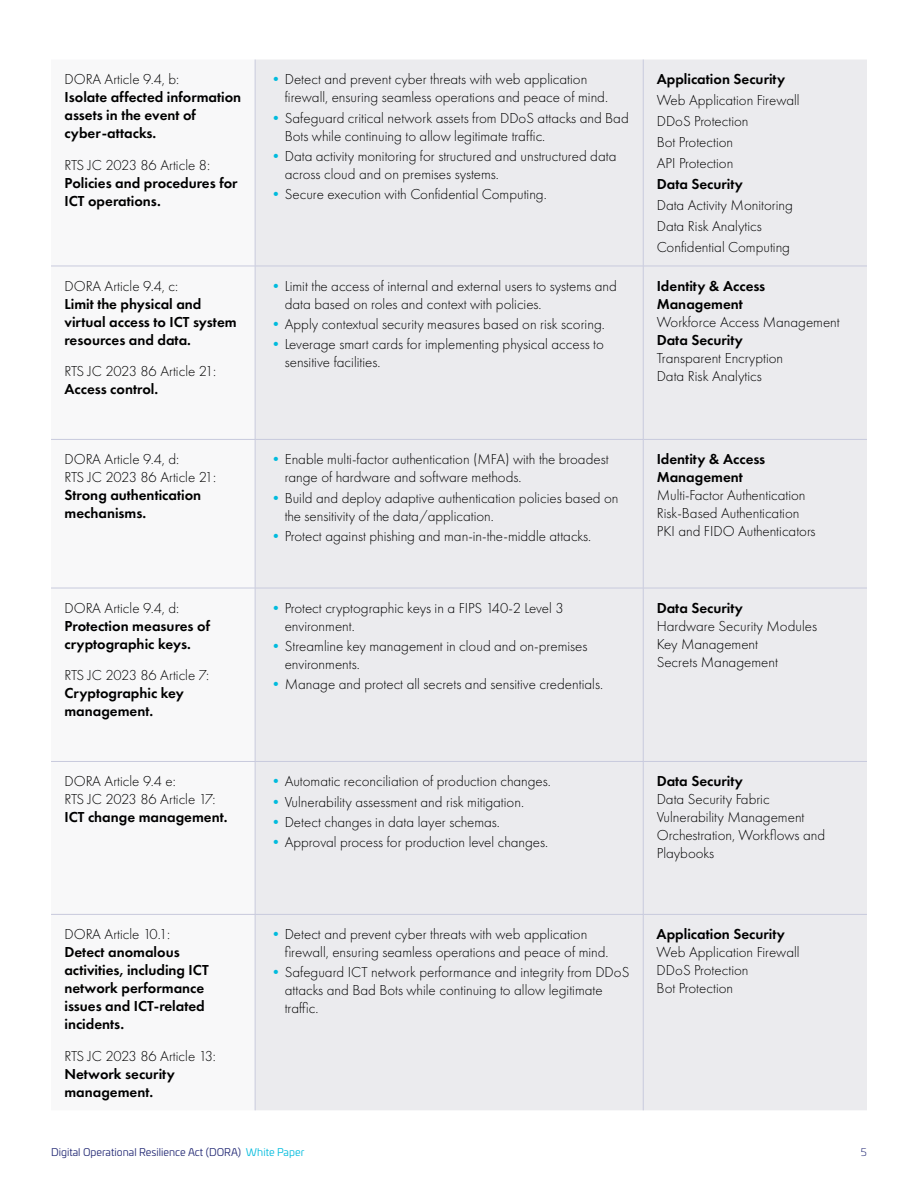
<style>
.page{position:relative;width:918px;height:1188px;background:#fff}
.page>*{position:absolute;margin:0;border:0;box-sizing:border-box;transform-origin:0 0}
.t1{font:300 15px/18px "Futura PT";color:#000}
.t2{font:600 15px/18px "Futura PT";color:#000}
.t3{font:10.5px "Univia Pro";color:#242a75}
.t4{font:300 10.5px "Univia Pro";color:#242a75}
.s1{font-weight:400;color:#0bd}
.s2{color:#0bd}
</style>
<div class="page">
<svg style="left:51px;top:60px;width:204px;height:1050px"></svg>
<div style="left:256px;top:60px;width:611px;height:1050px;background:#ebebee"></div>
<hr style="left:51px;top:266px;width:204px;height:1px;background:#c8cadd">
<hr style="left:255px;top:266px;width:388px;height:1px;background:#c8cadd">
<hr style="left:643px;top:266px;width:224px;height:1px;background:#c8cadd">
<hr style="left:51px;top:439px;width:204px;height:1px;background:#c8cadd">
<hr style="left:255px;top:439px;width:388px;height:1px;background:#c8cadd">
<hr style="left:643px;top:439px;width:224px;height:1px;background:#c8cadd">
<hr style="left:51px;top:588px;width:204px;height:1px;background:#c8cadd">
<hr style="left:255px;top:588px;width:388px;height:1px;background:#c8cadd">
<hr style="left:643px;top:588px;width:224px;height:1px;background:#c8cadd">
<hr style="left:51px;top:761px;width:204px;height:1px;background:#c8cadd">
<hr style="left:255px;top:761px;width:388px;height:1px;background:#c8cadd">
<hr style="left:643px;top:761px;width:224px;height:1px;background:#c8cadd">
<hr style="left:51px;top:914px;width:204px;height:1px;background:#c8cadd">
<hr style="left:255px;top:914px;width:388px;height:1px;background:#c8cadd">
<hr style="left:643px;top:914px;width:224px;height:1px;background:#c8cadd">
<hr style="left:255px;top:60px;width:1px;height:206px;background:#c8cadd">
<hr style="left:643px;top:60px;width:1px;height:206px;background:#c8cadd">
<hr style="left:255px;top:266px;width:1px;height:173px;background:#c8cadd">
<hr style="left:643px;top:266px;width:1px;height:173px;background:#c8cadd">
<hr style="left:255px;top:440px;width:1px;height:148px;background:#c8cadd">
<hr style="left:643px;top:440px;width:1px;height:148px;background:#c8cadd">
<hr style="left:255px;top:588px;width:1px;height:173px;background:#c8cadd">
<hr style="left:643px;top:588px;width:1px;height:173px;background:#c8cadd">
<hr style="left:255px;top:762px;width:1px;height:152px;background:#c8cadd">
<hr style="left:643px;top:762px;width:1px;height:152px;background:#c8cadd">
<hr style="left:255px;top:915px;width:1px;height:195px;background:#c8cadd">
<hr style="left:643px;top:915px;width:1px;height:195px;background:#c8cadd">
<p class="t1" style="left:65px;top:71px;width:116px">DORA Article 9.4, b:</p>
<p class="t2" style="left:65px;top:88px;width:178px">Isolate affected information assets in the event of cyber-attacks.</p>
<p class="t1" style="left:65px;top:156px;width:147px">RTS JC 2023 86 Article 8:</p>
<p class="t2" style="left:65px;top:174px;width:175px">Policies and procedures for<br>ICT operations.</p>
<p class="t1" style="left:65px;top:277px;width:115px">DORA Article 9.4, c:</p>
<p class="t2" style="left:65px;top:295px;width:174px">Limit the physical and virtual access to ICT system resources and data.</p>
<p class="t1" style="left:65px;top:363px;width:153px">RTS JC 2023 86 Article 21:</p>
<p class="t2" style="left:65px;top:380px;width:95px">Access control.</p>
<p class="t1" style="left:64px;top:450px;width:153px">DORA Article 9.4, d:<br>RTS JC 2023 86 Article 21:</p>
<p class="t2" style="left:64px;top:486px;width:138px">Strong authentication mechanisms.</p>
<p class="t1" style="left:64px;top:599px;width:116px">DORA Article 9.4, d:</p>
<p class="t2" style="left:64px;top:617px;width:147px">Protection measures of cryptographic keys.</p>
<p class="t1" style="left:64px;top:667px;width:146px">RTS JC 2023 86 Article 7:</p>
<p class="t2" style="left:64px;top:684px;width:121px">Cryptographic key management.</p>
<p class="t1" style="left:64px;top:773px;width:153px">DORA Article 9.4 e:<br>RTS JC 2023 86 Article 17:</p>
<p class="t2" style="left:64px;top:808px;width:165px">ICT change management.</p>
<p class="t1" style="left:64px;top:925px;width:107px">DORA Article 10.1:</p>
<p class="t2" style="left:64px;top:943px;width:146px">Detect anomalous activities, including ICT network performance issues and ICT-related incidents.</p>
<p class="t1" style="left:64px;top:1047px;width:153px">RTS JC 2023 86 Article 13:</p>
<p class="t2" style="left:64px;top:1065px;width:112px">Network security management.</p>
<p class="t1" style="left:285px;top:71px;width:325px;text-indent:-16px"><span class="s1">•</span>Detect and prevent cyber threats with web application firewall, ensuring seamless operations and peace of mind.</p>
<p class="t1" style="left:285px;top:109px;width:346px;text-indent:-16px"><span class="s1">•</span>Safeguard critical network assets from DDoS attacks and Bad<br>Bots while continuing to allow legitimate traffic.</p>
<p class="t1" style="left:285px;top:147px;width:333px;text-indent:-16px"><span class="s1">•</span>Data activity monitoring for structured and unstructured data across cloud and on premises systems.</p>
<p class="t1" style="left:269px;top:185px;width:280px"><span class="s1">•</span>Secure execution with Confidential Computing.</p>
<p class="t1" style="left:285px;top:277px;width:334px;text-indent:-16px"><span class="s1">•</span>Limit the access of internal and external users to systems and data based on roles and context with policies.</p>
<p class="t1" style="left:269px;top:315px;width:338px"><span class="s1">•</span>Apply contextual security measures based on risk scoring.</p>
<p class="t1" style="left:285px;top:335px;width:321px;text-indent:-16px"><span class="s1">•</span>Leverage smart cards for implementing physical access to sensitive facilities.</p>
<p class="t1" style="left:285px;top:450px;width:325px;text-indent:-16px"><span class="s1">•</span>Enable multi-factor authentication (MFA) with the broadest range of hardware and software methods.</p>
<p class="t1" style="left:285px;top:489px;width:335px;text-indent:-16px"><span class="s1">•</span>Build and deploy adaptive authentication policies based on the sensitivity of the data/application.</p>
<p class="t1" style="left:269px;top:527px;width:324px"><span class="s1">•</span>Protect against phishing and man-in-the-middle attacks.</p>
<p class="t1" style="left:285px;top:599px;width:280px;text-indent:-16px"><span class="s1">•</span>Protect cryptographic keys in a FIPS 140-2 Level 3 environment.</p>
<p class="t1" style="left:285px;top:637px;width:304px;text-indent:-16px"><span class="s1">•</span>Streamline key management in cloud and on-premises environments.</p>
<p class="t1" style="left:269px;top:675px;width:336px"><span class="s1">•</span>Manage and protect all secrets and sensitive credentials.</p>
<p class="t2" style="left:657px;top:70px;width:130px">Application Security</p>
<p class="t1" style="left:657px;top:90px;width:144px;line-height:21px">Web Application Firewall<br>DDoS Protection<br>Bot Protection<br>API Protection</p>
<p class="t2" style="left:657px;top:175px;width:88px">Data Security</p>
<p class="t1" style="left:657px;top:195px;width:138px;line-height:21px">Data Activity Monitoring<br>Data Risk Analytics<br>Confidential Computing</p>
<p class="t2" style="left:657px;top:277px;width:110px">Identity &amp; Access<br>Management</p>
<p class="t1" style="left:657px;top:313px;width:185px">Workforce Access Management</p>
<p class="t2" style="left:657px;top:331px;width:88px">Data Security</p>
<p class="t1" style="left:657px;top:349px;width:128px">Transparent Encryption<br>Data Risk Analytics</p>
<p class="t2" style="left:657px;top:450px;width:110px">Identity &amp; Access<br>Management</p>
<p class="t1" style="left:657px;top:486px;width:160px">Multi-Factor Authentication<br>Risk-Based Authentication<br>PKI and FIDO Authenticators</p>
<p class="t2" style="left:657px;top:599px;width:88px">Data Security</p>
<p class="t1" style="left:657px;top:617px;width:162px">Hardware Security Modules<br>Key Management<br>Secrets Management</p>
<p class="t1" style="left:269px;top:773px;width:284px"><span class="s1">•</span>Automatic reconciliation of production changes.</p>
<p class="t1" style="left:269px;top:793px;width:257px"><span class="s1">•</span>Vulnerability assessment and risk mitigation.</p>
<p class="t1" style="left:269px;top:813px;width:233px"><span class="s1">•</span>Detect changes in data layer schemas.</p>
<p class="t1" style="left:269px;top:833px;width:281px"><span class="s1">•</span>Approval process for production level changes.</p>
<p class="t1" style="left:285px;top:925px;width:325px;text-indent:-16px"><span class="s1">•</span>Detect and prevent cyber threats with web application firewall, ensuring seamless operations and peace of mind.</p>
<p class="t1" style="left:285px;top:964px;width:346px;text-indent:-16px"><span class="s1">•</span>Safeguard ICT network performance and integrity from DDoS attacks and Bad Bots while continuing to allow legitimate traffic.</p>
<p class="t2" style="left:657px;top:772px;width:88px">Data Security</p>
<p class="t1" style="left:657px;top:791px;width:170px">Data Security Fabric<br>Vulnerability Management<br>Orchestration, Workflows and<br>Playbooks</p>
<p class="t2" style="left:657px;top:925px;width:130px">Application Security</p>
<p class="t1" style="left:657px;top:943px;width:144px">Web Application Firewall<br>DDoS Protection<br>Bot Protection</p>
<p class="t3" style="left:51px;top:1145px;width:255px">Digital Operational Resilience Act (DORA) <span class="s2">White Paper</span></p>
<p class="t4" style="left:861px;top:1145px;width:8px">5</p>
</div>
